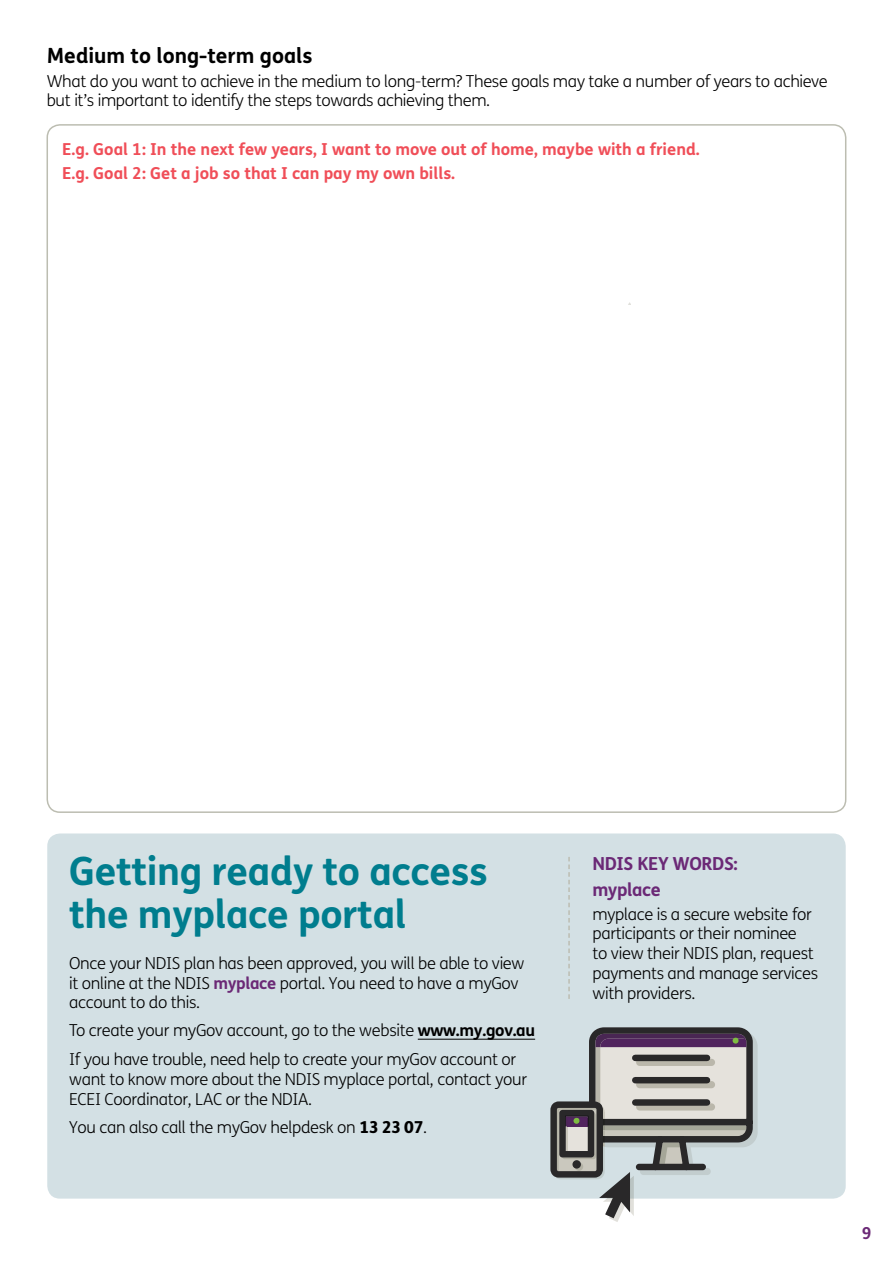
<style>
.page{position:relative;width:893px;height:1263px;background:#fff}
.page>*{position:absolute;margin:0;border:0;box-sizing:border-box;transform-origin:0 0}
.t1{font:700 39px/42px "FS Me";letter-spacing:-.01em;color:#007d8e}
.t2{font:700 21px "FS Me";color:#000}
.t3{font:700 18px "FS Me";letter-spacing:-.02em;color:#6b2976}
.t4{font:300 16.5px/19.8px "FS Me";letter-spacing:-.02em;color:#000}
.t5{font:700 16.5px/24px "FS Me";color:#f04e58}
.t6{font:700 16.5px "FS Me";color:#6b2976}
.s1{font-weight:700;color:#6b2976}
.s2{font-weight:700}
.s3{font-weight:800}
</style>
<div class="page">
<div style="left:47px;top:833px;width:799px;height:365px;background:#d3e0e4;border-radius:13px"></div>
<svg style="left:568px;top:857px;width:2px;height:142px"></svg>
<svg style="left:550px;top:1027px;width:208px;height:195px"></svg>
<hr style="left:418px;top:1039px;width:117px;height:1px;background:#000">
<h4 class="t2" style="left:47px;top:42px;width:267px">Medium to long-term goals</h4>
<p class="t4" style="left:47px;top:71px;width:782px">What do you want to achieve in the medium to long-term? These goals may take a number of years to achieve but it’s important to identify the steps towards achieving them.</p>
<p class="t5" style="left:62px;top:138px;width:639px">E.g. Goal 1: In the next few years, I want to move out of home, maybe with a friend.<br>E.g. Goal 2: Get a job so that I can pay my own bills.</p>
<p class="t1" style="left:69px;top:851px;width:420px">Getting ready to access the myplace portal</p>
<p class="t4" style="left:69px;top:954px;width:457px">Once your NDIS plan has been approved, you will be able to view it online at the NDIS <span class="s1">myplace</span> portal. You need to have a myGov account to do this.</p>
<p class="t4" style="left:69px;top:1017px;width:468px;line-height:28.5px">To create your myGov account, go to the website <span class="s2">www.my.gov.au<br></span>If you have trouble, need help to create your myGov account or</p>
<p class="t4" style="left:69px;top:1069px;width:459px">want to know more about the NDIS myplace portal, contact your<br>ECEI Coordinator, LAC or the NDIA.</p>
<p class="t4" style="left:69px;top:1118px;width:359px">You can also call the myGov helpdesk on <span class="s3">13 23 07</span>.</p>
<h3 class="t3" style="left:592px;top:853px;width:147px">NDIS KEY WORDS:</h3>
<p class="t3" style="left:592px;top:878px;width:70px">myplace</p>
<p class="t4" style="left:592px;top:904px;width:227px">myplace is a secure website for participants or their nominee<br>to view their NDIS plan, request payments and manage services with providers.</p>
<p class="t6" style="left:862px;top:1223px;width:11px">9</p>
</div>
